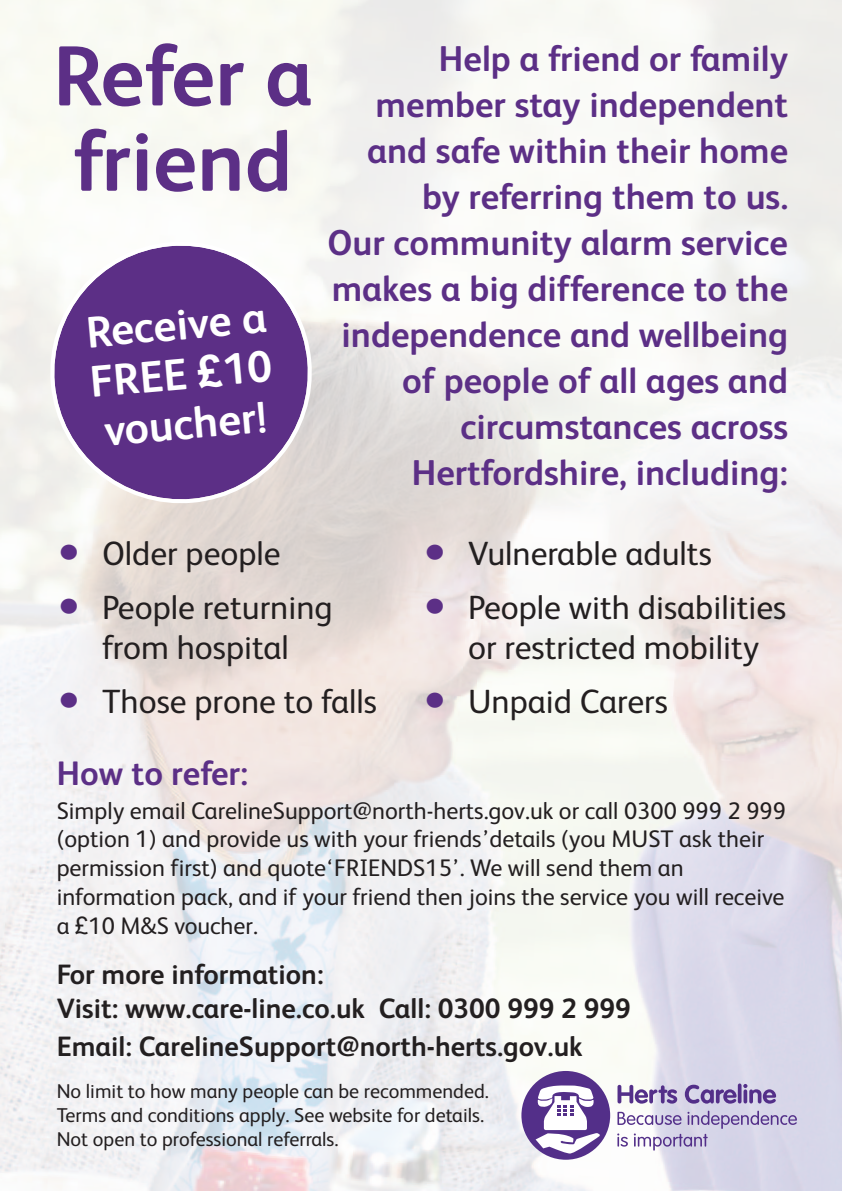
<style>
.page{position:relative;width:842px;height:1191px;background:#fff}
.page>*{position:absolute;margin:0;border:0;box-sizing:border-box;transform-origin:0 0}
.t1{font:700 85.2px/85.2px "FS Albert";color:#5c2f86}
.t2{font:700 44.4px/49.8px "FS Albert";color:#fff;text-align:justify}
.t3{font:700 35.8px/46px "FS Albert";color:#5c2f86;text-align:right}
.t4{font:700 34px "FS Albert";color:#5c2f86}
.t5{font:33.6px/40px "FS Albert";color:#231f20;text-align:center}
.t6{font:700 28px/33.6px "FS Albert";color:#231f20}
.t7{font:24px/28.8px "FS Albert";color:#231f20}
.t8{font:20px/24px "FS Albert";color:#231f20}
.s1{font-family:"Arial"}
.s2{font-size:48px;color:#5c2f86}
</style>
<div class="page">
<img style="left:0;top:0;width:842px;height:1191px">
<svg style="left:44px;top:242px;width:274px;height:267px"></svg>
<div style="left:521px;top:1071px;width:89px;height:88px;background:#532f89;border-radius:50%"></div>
<svg style="left:617px;top:1110px;width:180px;height:40px;background:#c9c2dd"></svg>
<svg style="left:536px;top:1085px;width:65px;height:69px"></svg>
<svg style="left:617px;top:1084px;width:60px;height:19px"></svg>
<svg style="left:685px;top:1084px;width:51px;height:19px"></svg>
<hr style="left:738px;top:1083px;width:3px;height:20px;background:#532f89;border-radius:2px">
<svg style="left:743px;top:1084px;width:33px;height:19px"></svg>
<h1 class="t1" style="left:53px;top:33px;width:261px">Refer a friend</h1>
<h2 class="t2" style="left:84px;top:307px;width:184px;rotate:-5deg">Receive a FREE <span class="s1">£</span>10 voucher!</h2>
<p class="t3" style="left:328px;top:36px;width:462px">Help a friend or family member stay independent and safe within their home by referring them to us.<br>Our community alarm service makes a big difference to the independence and wellbeing of people of all ages and circumstances across<br>Hertfordshire, including:</p>
<h3 class="t5" style="left:57px;top:534px;width:226px"><span class="s2">•</span> Older people</h3>
<h3 class="t5" style="left:57px;top:587px;width:277px"><span class="s2">•</span> People returning from hospital</h3>
<h3 class="t5" style="left:57px;top:681px;width:322px"><span class="s2">•</span> Those prone to falls</h3>
<h3 class="t5" style="left:423px;top:534px;width:291px"><span class="s2">•</span> Vulnerable adults</h3>
<h3 class="t5" style="left:423px;top:587px;width:365px"><span class="s2">•</span> People with disabilities or restricted mobility</h3>
<h3 class="t5" style="left:423px;top:681px;width:247px"><span class="s2">•</span> Unpaid Carers</h3>
<h3 class="t4" style="left:57px;top:754px;width:193px">How to refer:</h3>
<p class="t7" style="left:57px;top:796px;width:731px">Simply email CarelineSupport@north-herts.gov.uk or call 0300 999 2 999 (option 1) and provide us with your friends’details (you MUST ask their permission first) and quote‘FRIENDS15’. We will send them an information pack, and if your friend then joins the service you will receive a <span class="s1">£</span>10 M&amp;S voucher.</p>
<p class="t6" style="left:57px;top:957px;width:576px">For more information:<br>Visit: www.care-line.co.uk Call: 0300 999 2 999</p>
<p class="t6" style="left:57px;top:1029px;width:528px">Email: CarelineSupport@north-herts.gov.uk</p>
<p class="t8" style="left:57px;top:1078px;width:434px">No limit to how many people can be recommended.<br>Terms and conditions apply. See website for details.<br>Not open to professional referrals.</p>
</div>
